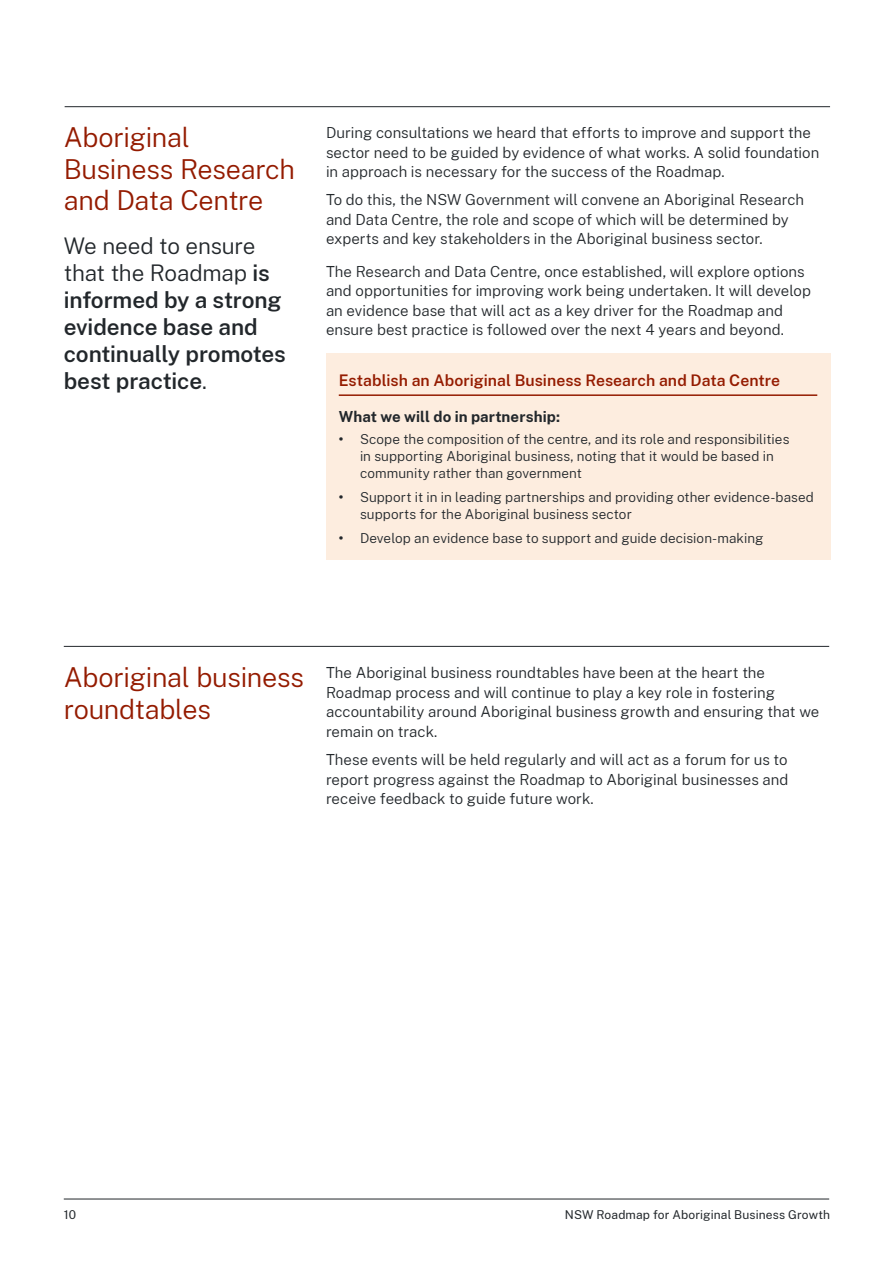
<style>
.page{position:relative;width:893px;height:1263px;background:#fff}
.page>*{position:absolute;margin:0;border:0;box-sizing:border-box;transform-origin:0 0}
.t1{font:300 27px/31.5px "Public Sans";letter-spacing:-.01em;color:#941b00}
.t2{font:600 22.5px/27px "Public Sans";letter-spacing:-.005em;color:#22272b}
.t3{font:600 15.75px "Public Sans";color:#941b00}
.t4{font:300 15px/19.5px "Public Sans";color:#22272b}
.t5{font:700 15px "Public Sans";letter-spacing:.005em;color:#22272b}
.t6{font:300 13.5px/17.2px "Public Sans";letter-spacing:.005em;color:#22272b}
.t7{font:12px "Public Sans";letter-spacing:.01em;color:#22272b}
.s1{font-weight:300}
.s2{font-weight:700}
</style>
<div class="page">
<div style="left:326px;top:354px;width:504px;height:206px;background:#fdeddf"></div>
<hr style="left:64px;top:1199px;width:765px;height:1px;background:#22272b">
<hr style="left:65px;top:106px;width:765px;height:1px;background:#22272b">
<hr style="left:64px;top:646px;width:765px;height:1px;background:#22272b">
<hr style="left:339px;top:394px;width:478px;height:2px;background:#941b00">
<h3 class="t1" style="left:64px;top:120px;width:233px">Aboriginal<br>Business Research and Data Centre</h3>
<p class="t2" style="left:64px;top:231px;width:224px"><span class="s1">We need to ensure that the Roadmap</span> is informed by a strong evidence base and continually promotes best practice<span class="s1">.</span></p>
<p class="t4" style="left:326px;top:123px;width:495px">During consultations we heard that efforts to improve and support the sector need to be guided by evidence of what works. A solid foundation in approach is necessary for the success of the Roadmap.</p>
<p class="t4" style="left:326px;top:190px;width:480px">To do this, the NSW Government will convene an Aboriginal Research and Data Centre, the role and scope of which will be determined by experts and key stakeholders in the Aboriginal business sector.</p>
<p class="t4" style="left:326px;top:261px;width:486px">The Research and Data Centre, once established, will explore options and opportunities for improving work being undertaken. It will develop an evidence base that will act as a key driver for the Roadmap and ensure best practice is followed over the next 4 years and beyond.</p>
<h4 class="t3" style="left:339px;top:369px;width:443px">Establish an Aboriginal Business Research and Data Centre</h4>
<h5 class="t5" style="left:339px;top:406px;width:223px">What we will do in partnership:</h5>
<p class="t6" style="left:360px;top:430px;width:431px;text-indent:-21px"><span class="s2">•</span> Scope the composition of the centre, and its role and responsibilities in supporting Aboriginal business, noting that it would be based in community rather than government</p>
<p class="t6" style="left:360px;top:488px;width:455px;text-indent:-21px"><span class="s2">•</span> Support it in in leading partnerships and providing other evidence-based supports for the Aboriginal business sector</p>
<p class="t6" style="left:339px;top:529px;width:426px"><span class="s2">•</span> Develop an evidence base to support and guide decision-making</p>
<h3 class="t1" style="left:64px;top:660px;width:242px">Aboriginal business roundtables</h3>
<p class="t4" style="left:326px;top:663px;width:495px">The Aboriginal business roundtables have been at the heart the Roadmap process and will continue to play a key role in fostering accountability around Aboriginal business growth and ensuring that we remain on track.</p>
<p class="t4" style="left:326px;top:749px;width:464px;text-align:justify">These events will be held regularly and will act as a forum for us to report progress against the Roadmap to Aboriginal businesses and receive feedback to guide future work.</p>
<p class="t7" style="left:64px;top:1206px;width:14px">10</p>
<p class="t7" style="left:565px;top:1206px;width:267px">NSW Roadmap for Aboriginal Business Growth</p>
</div>
